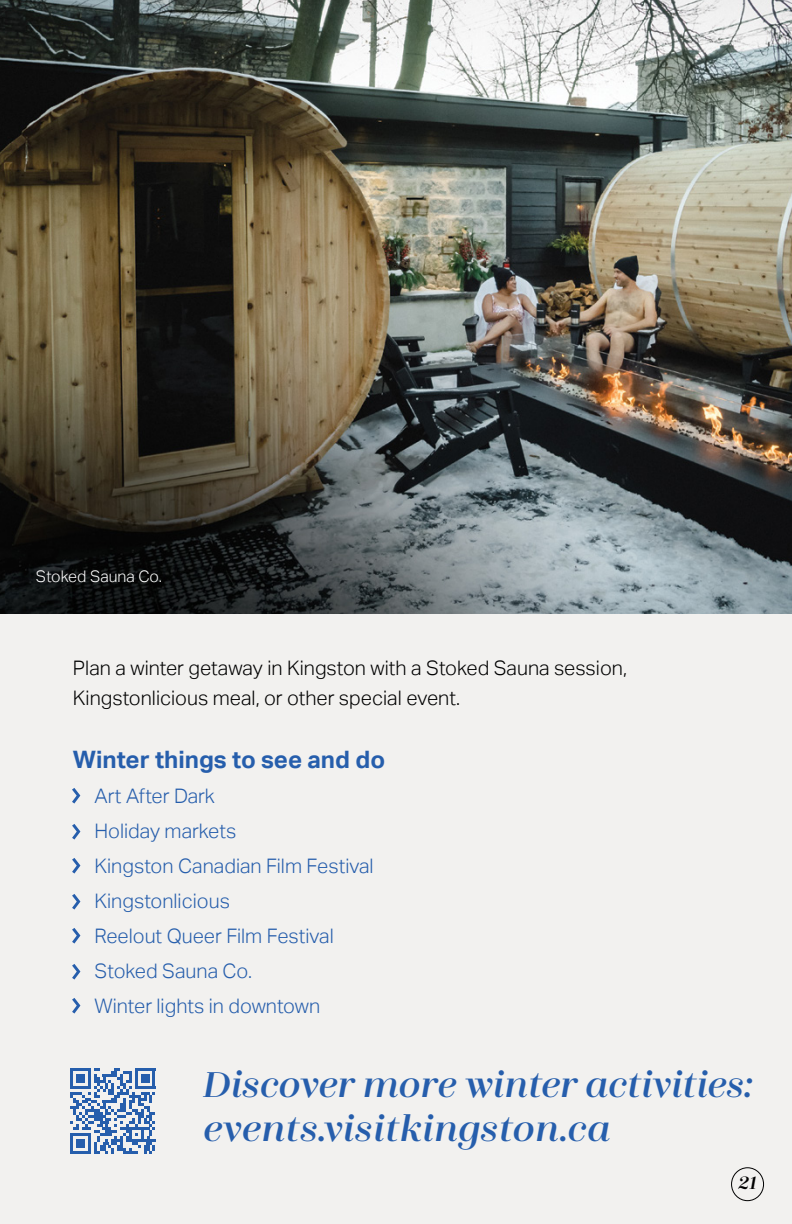
<style>
.page{position:relative;width:792px;height:1224px;background:#f2f1ef}
.page>*{position:absolute;margin:0;border:0;box-sizing:border-box;transform-origin:0 0}
.t1{font:italic 600 40px/44px "Zahrah";letter-spacing:-.01em;color:#265eac}
.Body_Copy{font:700 24px "Aktiv Grotesk";color:#265eac}
.Body_Copy-2{font:300 20px "Aktiv Grotesk";color:#265eac}
.t2{font:300 20px/30px "Aktiv Grotesk";color:#000}
.t3{font:italic 600 20px "Zahrah";color:#000}
.t4{font:300 16px "Aktiv Grotesk";color:#fff}
</style>
<div class="page">
<img style="left:0;top:0;width:792px;height:613px">
<svg style="left:72px;top:788px;width:8px;height:16px"></svg>
<svg style="left:72px;top:824px;width:8px;height:16px"></svg>
<svg style="left:72px;top:858px;width:8px;height:16px"></svg>
<svg style="left:72px;top:928px;width:8px;height:16px"></svg>
<svg style="left:72px;top:894px;width:8px;height:16px"></svg>
<svg style="left:72px;top:964px;width:8px;height:16px"></svg>
<svg style="left:72px;top:998px;width:8px;height:16px"></svg>
<div style="left:731px;top:1167px;width:33px;height:34px;border:1px solid #000;border-radius:50%"></div>
<svg style="left:70px;top:1068px;width:85px;height:85px"></svg>
<hr style="left:70px;top:1151px;width:21px;height:2px;background:#265eac">
<div style="left:76px;top:1139px;width:9px;height:9px;background:#265eac"></div>
<p class="t4" style="left:36px;top:567px;width:128px">Stoked Sauna Co.</p>
<p class="t2" style="left:73px;top:653px;width:556px">Plan a winter getaway in Kingston with a Stoked Sauna session,<br>Kingstonlicious meal, or other special event.</p>
<p class="Body_Copy" style="left:73px;top:746px;width:314px">Winter things to see and do</p>
<p class="Body_Copy-2" style="left:95px;top:785px;width:122px">Art After Dark</p>
<p class="Body_Copy-2" style="left:95px;top:820px;width:143px">Holiday markets</p>
<p class="Body_Copy-2" style="left:95px;top:855px;width:281px">Kingston Canadian Film Festival</p>
<p class="Body_Copy-2" style="left:95px;top:890px;width:137px">Kingstonlicious</p>
<p class="Body_Copy-2" style="left:95px;top:925px;width:241px">Reelout Queer Film Festival</p>
<p class="Body_Copy-2" style="left:95px;top:960px;width:159px">Stoked Sauna Co.</p>
<p class="Body_Copy-2" style="left:95px;top:995px;width:227px">Winter lights in downtown</p>
<h2 class="t1" style="left:203px;top:1062px;width:551px">Discover more winter activities: events.visitkingston.ca</h2>
<p class="t3" style="left:739px;top:1172px;width:19px">21</p>
</div>
